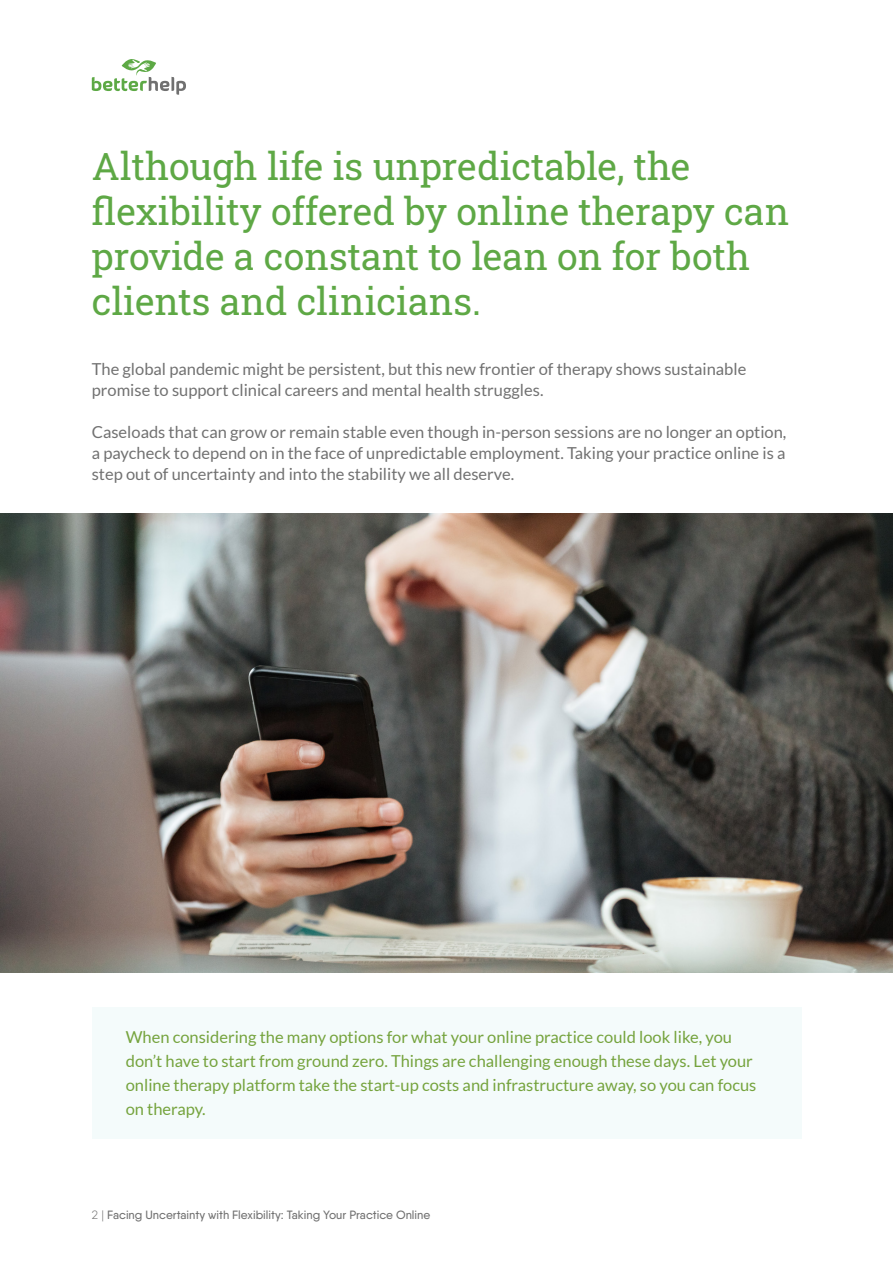
<style>
.page{position:relative;width:893px;height:1263px;background:#fff}
.page>*{position:absolute;margin:0;border:0;box-sizing:border-box;transform-origin:0 0}
.t1{font:37.5px/45px "Roboto Slab";color:#5ea845}
.t2{font:16.5px/21px "Lato";color:#717171}
.t3{font:16.5px/24px "Lato";color:#75a33d}
.t4{font:500 12px "Qanelas Soft";color:#717171}
.s1{font-weight:300}
</style>
<div class="page">
<svg style="left:92px;top:59px;width:94px;height:36px"></svg>
<div style="left:92px;top:1007px;width:709px;height:132px;background:#f4fbfb"></div>
<img style="left:0;top:513px;width:893px;height:460px">
<p class="t1" style="left:92px;top:143px;width:699px">Although life is unpredictable, the flexibility offered by online therapy can provide a constant to lean on for both clients and clinicians.</p>
<p class="t2" style="left:92px;top:358px;width:656px">The global pandemic might be persistent, but this new frontier of therapy shows sustainable promise to support clinical careers and mental health struggles.</p>
<p class="t2" style="left:92px;top:421px;width:696px;text-align:justify">Caseloads that can grow or remain stable even though in-person sessions are no longer an option, a paycheck to depend on in the face of unpredictable employment. Taking your practice online is a step out of uncertainty and into the stability we all deserve.</p>
<p class="t3" style="left:126px;top:1025px;width:632px">When considering the many options for what your online practice could look like, you don’t have to start from ground zero. Things are challenging enough these days. Let your online therapy platform take the start-up costs and infrastructure away, so you can focus on therapy.</p>
<p class="t4" style="left:92px;top:1208px;width:340px"><span class="s1">2 |</span> Facing Uncertainty with Flexibility: Taking Your Practice Online</p>
</div>
